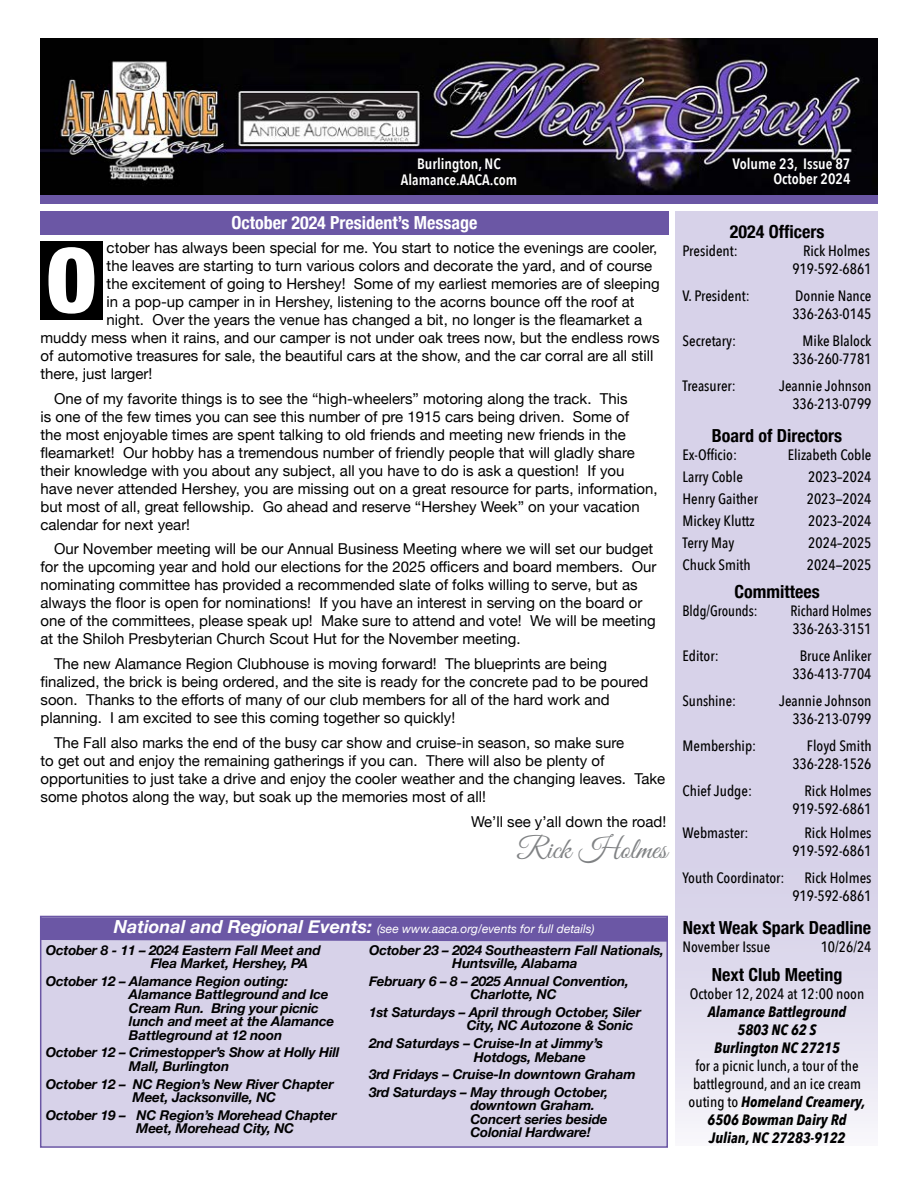
<style>
.page{position:relative;width:918px;height:1188px;background:#fff}
.page>*{position:absolute;margin:0;border:0;box-sizing:border-box;transform-origin:0 0}
.t1{font:900 condensed 90px "Helvetica Neue";color:#fff}
.t2{font:30px "Great Vibes";color:#808284}
.t3{font:700 condensed 18px "Helvetica Neue";color:#000}
.t4{font:700 condensed 18px "Helvetica Neue";color:#fff}
.t5{font:15px/18px "Helvetica Neue";color:#000}
.t6{font:500 15px/18px "Avenir Next Condensed";color:#000;text-align:right}
.t7{font:600 15px/16.5px "Avenir Next Condensed";color:#fff;text-align:center}
.t8{font:italic 700 15px/18px "Avenir Next Condensed";color:#000;text-align:center}
.t9{font:500 15px/18px "Avenir Next Condensed";color:#000;scale:.95 1}
.t10{font:italic 700 13.5px/13.5px "Helvetica Neue";letter-spacing:-.01em;color:#000}
.t11{font:italic 12px "Helvetica Neue";color:#fff}
.s1{font-weight:700;font-style:italic}
.s2{font-weight:700;font-size:18px}
</style>
<div class="page">
<div style="left:41px;top:212px;width:628px;height:23px;background:#6b57a5"></div>
<div style="left:41px;top:191px;width:837px;height:13px;background:#6b57a5"></div>
<div style="left:675px;top:212px;width:203px;height:934px;background:#d7d2e9"></div>
<img style="left:40px;top:39px;width:838px;height:155px">
<div style="left:41px;top:241px;width:62px;height:79px;background:#000"></div>
<div style="left:40px;top:916px;width:628px;height:232px;background:#d7d2e9;border:2px solid #6b57a5"></div>
<svg style="left:41px;top:917px;width:626px;height:25px;background:#715ea8"></svg>
<p class="t7" style="left:401px;top:157px;width:118px">Burlington, NC<br>Alamance.AACA.com</p>
<p class="t7" style="left:733px;top:157px;width:119px;line-height:15px;text-align:right">Volume 23, Issue 87<br>October 2024</p>
<p class="t3" style="left:730px;top:217px;width:96px">2024 Officers</p>
<p class="t6" style="left:683px;top:243px;width:57px">President:</p>
<p class="t6" style="left:792px;top:243px;width:81px">Rick Holmes<br>919-592-6861</p>
<p class="t6" style="left:683px;top:288px;width:69px">V. President:</p>
<p class="t6" style="left:792px;top:288px;width:81px;text-align:left">Donnie Nance<br>336-263-0145</p>
<p class="t6" style="left:683px;top:333px;width:55px">Secretary:</p>
<p class="t6" style="left:792px;top:333px;width:81px">Mike Blalock<br>336-260-7781</p>
<p class="t6" style="left:683px;top:378px;width:55px">Treasurer:</p>
<p class="t6" style="left:779px;top:378px;width:94px">Jeannie Johnson<br>336-213-0799</p>
<p class="t3" style="left:712px;top:429px;width:132px">Board of Directors</p>
<p class="t6" style="left:683px;top:446px;width:56px">Ex-Officio:</p>
<p class="t6" style="left:788px;top:446px;width:85px">Elizabeth Coble</p>
<p class="t6" style="left:683px;top:468px;width:62px">Larry Coble</p>
<p class="t6" style="left:808px;top:468px;width:65px">2023–2024</p>
<p class="t6" style="left:683px;top:491px;width:77px">Henry Gaither</p>
<p class="t6" style="left:807px;top:491px;width:66px">2023—2024</p>
<p class="t6" style="left:683px;top:512px;width:74px">Mickey Kluttz</p>
<p class="t6" style="left:808px;top:512px;width:65px">2023–2024</p>
<p class="t6" style="left:683px;top:534px;width:53px">Terry May</p>
<p class="t6" style="left:808px;top:534px;width:65px">2024–2025</p>
<p class="t6" style="left:683px;top:556px;width:70px">Chuck Smith</p>
<p class="t6" style="left:807px;top:556px;width:66px">2024—2025</p>
<p class="t3" style="left:734px;top:585px;width:87px">Committees</p>
<p class="t9" style="left:683px;top:604px;width:80px">Bldg/Grounds:</p>
<p class="t9" style="left:791px;top:604px;width:87px">Richard Holmes<br>336-263-3151</p>
<p class="t6" style="left:683px;top:649px;width:38px">Editor:</p>
<p class="t6" style="left:792px;top:649px;width:81px;text-align:center">Bruce Anliker<br>336-413-7704</p>
<p class="t6" style="left:683px;top:694px;width:55px">Sunshine:</p>
<p class="t6" style="left:779px;top:694px;width:94px">Jeannie Johnson<br>336-213-0799</p>
<p class="t6" style="left:683px;top:737px;width:75px">Membership:</p>
<p class="t6" style="left:792px;top:737px;width:81px">Floyd Smith<br>336-228-1526</p>
<p class="t6" style="left:683px;top:782px;width:71px">Chief Judge:</p>
<p class="t6" style="left:792px;top:782px;width:81px">Rick Holmes<br>919-592-6861</p>
<p class="t6" style="left:683px;top:824px;width:68px">Webmaster:</p>
<p class="t6" style="left:792px;top:824px;width:81px">Rick Holmes<br>919-592-6861</p>
<p class="t6" style="left:683px;top:869px;width:104px">Youth Coordinator:</p>
<p class="t6" style="left:792px;top:869px;width:81px">Rick Holmes<br>919-592-6861</p>
<p class="t3" style="left:683px;top:921px;width:190px">Next Weak Spark Deadline</p>
<p class="t6" style="left:683px;top:938px;width:89px">November Issue</p>
<p class="t6" style="left:821px;top:938px;width:52px">10/26/24</p>
<p class="t3" style="left:712px;top:967px;width:132px">Next Club Meeting</p>
<p class="t6" style="left:690px;top:984px;width:176px">October 12, 2024 at 12:00 noon</p>
<p class="t8" style="left:708px;top:1004px;width:140px">Alamance Battleground<br>5803 NC 62 S<br>Burlington NC 27215</p>
<p class="t6" style="left:689px;top:1056px;width:178px;text-align:center">for a picnic lunch, a tour of the battleground, and an ice cream outing to <span class="s1">Homeland Creamery,<br>6506 Bowman Dairy Rd<br>Julian, NC 27283-9122</span></p>
<p class="t4" style="left:231px;top:216px;width:248px">October 2024 President’s Message</p>
<p class="t5" style="left:107px;top:240px;width:552px">ctober has always been special for me. You start to notice the evenings are cooler,</p>
<p class="t5" style="left:107px;top:258px;width:547px">the leaves are starting to turn various colors and decorate the yard, and of course</p>
<p class="t5" style="left:107px;top:276px;width:555px">the excitement of going to Hershey! Some of my earliest memories are of sleeping</p>
<p class="t5" style="left:107px;top:293px;width:529px">in a pop-up camper in in Hershey, listening to the acorns bounce off the roof at</p>
<p class="t5" style="left:107px;top:311px;width:537px">night. Over the years the venue has changed a bit, no longer is the fleamarket a</p>
<p class="t5" style="left:40px;top:329px;width:621px">muddy mess when it rains, and our camper is not under oak trees now, but the endless rows</p>
<p class="t5" style="left:40px;top:348px;width:615px">of automotive treasures for sale, the beautiful cars at the show, and the car corral are all still</p>
<p class="t5" style="left:40px;top:366px;width:113px">there, just larger!</p>
<p class="t5" style="left:40px;top:390px;width:619px;text-indent:14px">One of my favorite things is to see the “high-wheelers” motoring along the track. This<br>is one of the few times you can see this number of pre 1915 cars being driven. Some of<br>the most enjoyable times are spent talking to old friends and meeting new friends in the fleamarket! Our hobby has a tremendous number of friendly people that will gladly share their knowledge with you about any subject, all you have to do is ask a question! If you have never attended Hershey, you are missing out on a great resource for parts, information, but most of all, great fellowship. Go ahead and reserve “Hershey Week” on your vacation calendar for next year!</p>
<p class="t5" style="left:40px;top:542px;width:618px;text-indent:14px">Our November meeting will be our Annual Business Meeting where we will set our budget for the upcoming year and hold our elections for the 2025 officers and board members. Our nominating committee has provided a recommended slate of folks willing to serve, but as always the floor is open for nominations! If you have an interest in serving on the board or one of the committees, please speak up! Make sure to attend and vote! We will be meeting at the Shiloh Presbyterian Church Scout Hut for the November meeting.</p>
<p class="t5" style="left:40px;top:656px;width:609px;text-indent:14px">The new Alamance Region Clubhouse is moving forward! The blueprints are being finalized, the brick is being ordered, and the site is ready for the concrete pad to be poured soon. Thanks to the efforts of many of our club members for all of the hard work and planning. I am excited to see this coming together so quickly!</p>
<p class="t5" style="left:40px;top:734px;width:626px;text-indent:14px">The Fall also marks the end of the busy car show and cruise-in season, so make sure<br>to get out and enjoy the remaining gatherings if you can. There will also be plenty of opportunities to just take a drive and enjoy the cooler weather and the changing leaves. Take some photos along the way, but soak up the memories most of all!</p>
<p class="t5" style="left:471px;top:814px;width:197px">We’ll see y’all down the road!</p>
<h2 class="t2" style="left:517px;top:833px;width:152px">Rick Holmes</h2>
<h1 class="t1" style="left:46px;top:247px;width:52px">O</h1>
<p class="t11" style="left:114px;top:924px;width:482px"><span class="s2">National and Regional Events:</span> (see www.aaca.org/events for full details)</p>
<p class="t10" style="left:151px;top:945px;width:172px;text-indent:-105px">October 8 - 11 – 2024 Eastern Fall Meet and<br>Flea Market, Hershey, PA</p>
<p class="t10" style="left:129px;top:976px;width:207px;text-indent:-83px">October 12 – Alamance Region outing:<br>Alamance Battleground and Ice<br>Cream Run. Bring your picnic lunch and meet at the Alamance<br>Battleground at 12 noon</p>
<p class="t10" style="left:129px;top:1047px;width:212px;text-indent:-83px">October 12 – Crimestopper’s Show at Holly Hill<br>Mall, Burlington</p>
<p class="t10" style="left:133px;top:1078px;width:203px;text-indent:-87px">October 12 – NC Region’s New River Chapter<br>Meet, Jacksonville, NC</p>
<p class="t10" style="left:136px;top:1109px;width:202px;text-indent:-90px">October 19 – NC Region’s Morehead Chapter<br>Meet, Morehead City, NC</p>
<p class="t10" style="left:369px;top:945px;width:296px;text-align:center">October 23 – 2024 Southeastern Fall Nationals,<br>Huntsville, Alabama</p>
<p class="t10" style="left:470px;top:976px;width:160px;text-indent:-101px">February 6 – 8 – 2025 Annual Convention,<br>Charlotte, NC</p>
<p class="t10" style="left:467px;top:1007px;width:176px;text-indent:-98px">1st Saturdays – April through October, Siler<br>City, NC Autozone &amp; Sonic</p>
<p class="t10" style="left:474px;top:1038px;width:131px;text-indent:-105px">2nd Saturdays – Cruise-In at Jimmy’s<br>Hotdogs, Mebane</p>
<p class="t10" style="left:369px;top:1067px;width:268px;line-height:17.5px">3rd Fridays – Cruise-In downtown Graham<br>3rd Saturdays – May through October,</p>
<p class="t10" style="left:470px;top:1100px;width:139px">downtown Graham.<br>Concert series beside<br>Colonial Hardware!</p>
</div>
